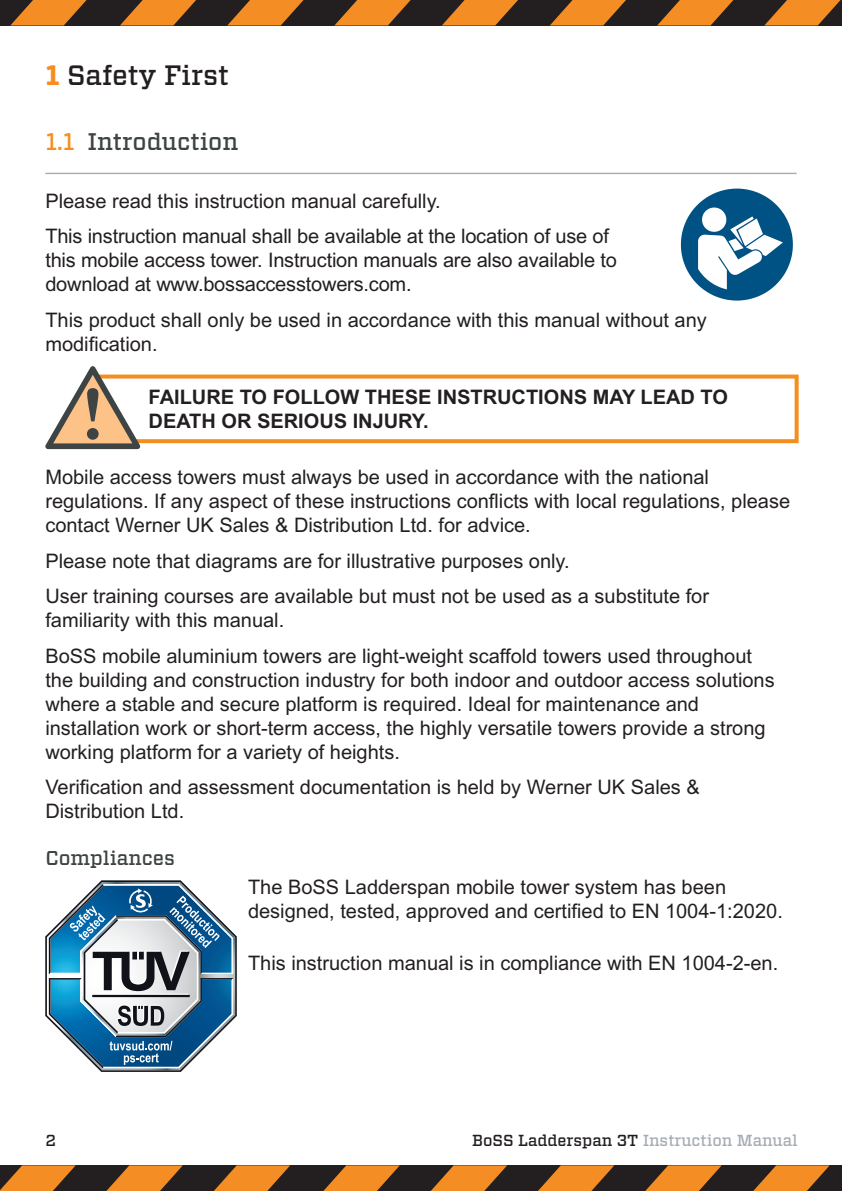
<style>
.page{position:relative;width:842px;height:1191px;background:#fff}
.page>*{position:absolute;margin:0;border:0;box-sizing:border-box;transform-origin:0 0}
.t1{font:500 28px "Vitesse";color:#231f20}
.t2{font:500 24px "Vitesse";color:#3d4443}
.t3{font:20px/24px "Arial MT Std";color:#231f20}
.t4{font:700 20px/24px "Arial MT Std";color:#231f20}
.t5{font:500 20px "Vitesse";color:#3d4443}
.t6{font:500 16px "Vitesse";color:#a7adb5}
.t7{font:500 16px "Vitesse";color:#231f20}
.s1{font-weight:700;color:#f68e1e}
.s2{color:#f68e1e}
.s3{color:#231f20}
</style>
<div class="page">
<div style="left:0;top:0;width:842px;height:26px;background:#231f20"></div>
<svg style="left:10px;top:0;width:77px;height:26px"></svg>
<svg style="left:120px;top:0;width:76px;height:26px"></svg>
<svg style="left:227px;top:0;width:77px;height:26px"></svg>
<svg style="left:334px;top:0;width:77px;height:26px"></svg>
<svg style="left:442px;top:0;width:76px;height:26px"></svg>
<svg style="left:550px;top:0;width:76px;height:26px"></svg>
<svg style="left:657px;top:0;width:77px;height:26px"></svg>
<svg style="left:764px;top:0;width:77px;height:26px"></svg>
<div style="left:0;top:1165px;width:842px;height:26px;background:#231f20"></div>
<svg style="left:0;top:1165px;width:76px;height:26px"></svg>
<svg style="left:106px;top:1165px;width:77px;height:26px"></svg>
<svg style="left:214px;top:1165px;width:76px;height:26px"></svg>
<svg style="left:323px;top:1165px;width:77px;height:26px"></svg>
<svg style="left:431px;top:1165px;width:76px;height:26px"></svg>
<svg style="left:538px;top:1165px;width:76px;height:26px"></svg>
<svg style="left:645px;top:1165px;width:77px;height:26px"></svg>
<svg style="left:753px;top:1165px;width:77px;height:26px"></svg>
<hr style="left:45px;top:173px;width:752px;height:1px;background:#a7adb5">
<div style="left:94px;top:374px;width:705px;height:69px;border:4px solid #f68e1e"></div>
<svg style="left:45px;top:366px;width:95px;height:83px"></svg>
<svg style="left:45px;top:880px;width:192px;height:191px"></svg>
<svg style="left:681px;top:189px;width:112px;height:111px"></svg>
<p class="t1" style="left:45px;top:56px;width:185px"><span class="s1">1</span> Safety First</p>
<p class="t2" style="left:45px;top:126px;width:194px"><span class="s2">1.1</span> Introduction</p>
<p class="t3" style="left:45px;top:189px;width:397px">Please read this instruction manual carefully.</p>
<p class="t3" style="left:45px;top:224px;width:573px">This instruction manual shall be available at the location of use of this mobile access tower. Instruction manuals are also available to download at www.bossaccesstowers.com.</p>
<p class="t3" style="left:45px;top:308px;width:663px">This product shall only be used in accordance with this manual without any modification.</p>
<p class="t4" style="left:149px;top:385px;width:581px">FAILURE TO FOLLOW THESE INSTRUCTIONS MAY LEAD TO<br>DEATH OR SERIOUS INJURY.</p>
<p class="t3" style="left:45px;top:465px;width:746px">Mobile access towers must always be used in accordance with the national regulations. If any aspect of these instructions conflicts with local regulations, please contact Werner UK Sales &amp; Distribution Ltd. for advice.</p>
<p class="t3" style="left:45px;top:549px;width:526px">Please note that diagrams are for illustrative purposes only.</p>
<p class="t3" style="left:45px;top:584px;width:665px">User training courses are available but must not be used as a substitute for familiarity with this manual.</p>
<p class="t3" style="left:45px;top:643px;width:731px">BoSS mobile aluminium towers are light-weight scaffold towers used throughout the building and construction industry for both indoor and outdoor access solutions where a stable and secure platform is required. Ideal for maintenance and installation work or short-term access, the highly versatile towers provide a strong working platform for a variety of heights.</p>
<p class="t3" style="left:45px;top:775px;width:656px">Verification and assessment documentation is held by Werner UK Sales &amp;<br>Distribution Ltd.</p>
<p class="t5" style="left:45px;top:844px;width:131px">Compliances</p>
<p class="t3" style="left:248px;top:875px;width:536px">The BoSS Ladderspan mobile tower system has been designed, tested, approved and certified to EN 1004-1:2020.</p>
<p class="t3" style="left:248px;top:950px;width:532px">This instruction manual is in compliance with EN 1004-2-en.</p>
<p class="t7" style="left:45px;top:1129px;width:12px">2</p>
<p class="t6" style="left:472px;top:1129px;width:327px"><span class="s3">BoSS Ladderspan 3T</span> Instruction Manual</p>
</div>
